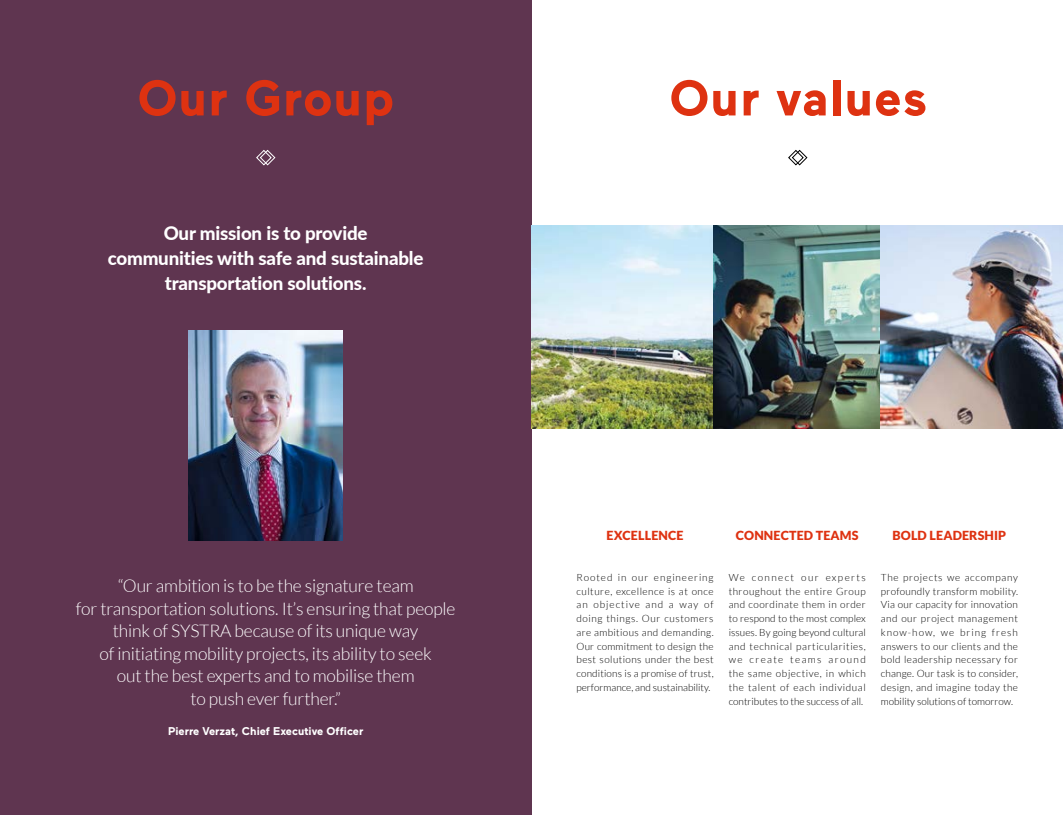
<style>
.page{position:relative;width:1063px;height:815px;background:#fff}
.page>*{position:absolute;margin:0;border:0;box-sizing:border-box;transform-origin:0 0}
.t1{font:700 50px "Maax";letter-spacing:.025em;color:#de3211}
.t2{font:800 18.75px/25px "Lato";letter-spacing:-.01em;color:#fff;text-align:center}
.t3{font:300 17.5px/22.5px "Lato";letter-spacing:-.01em;color:#fff;text-align:center}
.t4{font:900 12.5px "Lato";letter-spacing:.01em;color:#de3211}
.t5{font:700 11.25px "Maax";color:#fff}
.t6{font:300 10px/13.8px "Lato";color:#000;text-align:justify}
</style>
<div class="page">
<div style="left:0;top:0;width:531px;height:815px;background:#5f3550"></div>
<img style="left:189px;top:330px;width:154px;height:211px">
<svg style="left:256px;top:150px;width:20px;height:16px"></svg>
<img style="left:531px;top:225px;width:532px;height:204px">
<svg style="left:788px;top:150px;width:20px;height:16px"></svg>
<h1 class="t1" style="left:137px;top:71px;width:258px">Our Group</h1>
<h2 class="t2" style="left:108px;top:220px;width:317px">Our mission is to provide<br>communities with safe and sustainable transportation solutions.</h2>
<p class="t3" style="left:76px;top:575px;width:381px">“Our ambition is to be the signature team<br>for transportation solutions. It’s ensuring that people think of SYSTRA because of its unique way<br>of initiating mobility projects, its ability to seek<br>out the best experts and to mobilise them<br>to push ever further.”</p>
<p class="t5" style="left:168px;top:725px;width:197px">Pierre Verzat, Chief Executive Officer</p>
<h1 class="t1" style="left:669px;top:71px;width:259px">Our values</h1>
<p class="t4" style="left:607px;top:528px;width:78px">EXCELLENCE</p>
<p class="t4" style="left:736px;top:528px;width:124px">CONNECTED TEAMS</p>
<p class="t4" style="left:893px;top:528px;width:115px">BOLD LEADERSHIP</p>
<p class="t6" style="left:576px;top:570px;width:139px">Rooted in our engineering culture, excellence is at once an objective and a way of doing things. Our customers are ambitious and demanding.<br>Our commitment to design the best solutions under the best conditions is a promise of trust, performance, and sustainability.</p>
<p class="t6" style="left:729px;top:570px;width:139px">We connect our experts throughout the entire Group and coordinate them in order to respond to the most complex issues. By going beyond cultural and technical particularities, we create teams around the same objective, in which the talent of each individual contributes to the success of all.</p>
<p class="t6" style="left:881px;top:570px;width:139px">The projects we accompany profoundly transform mobility.<br>Via our capacity for innovation and our project management know-how, we bring fresh answers to our clients and the bold leadership necessary for change. Our task is to consider, design, and imagine today the mobility solutions of tomorrow.</p>
</div>
